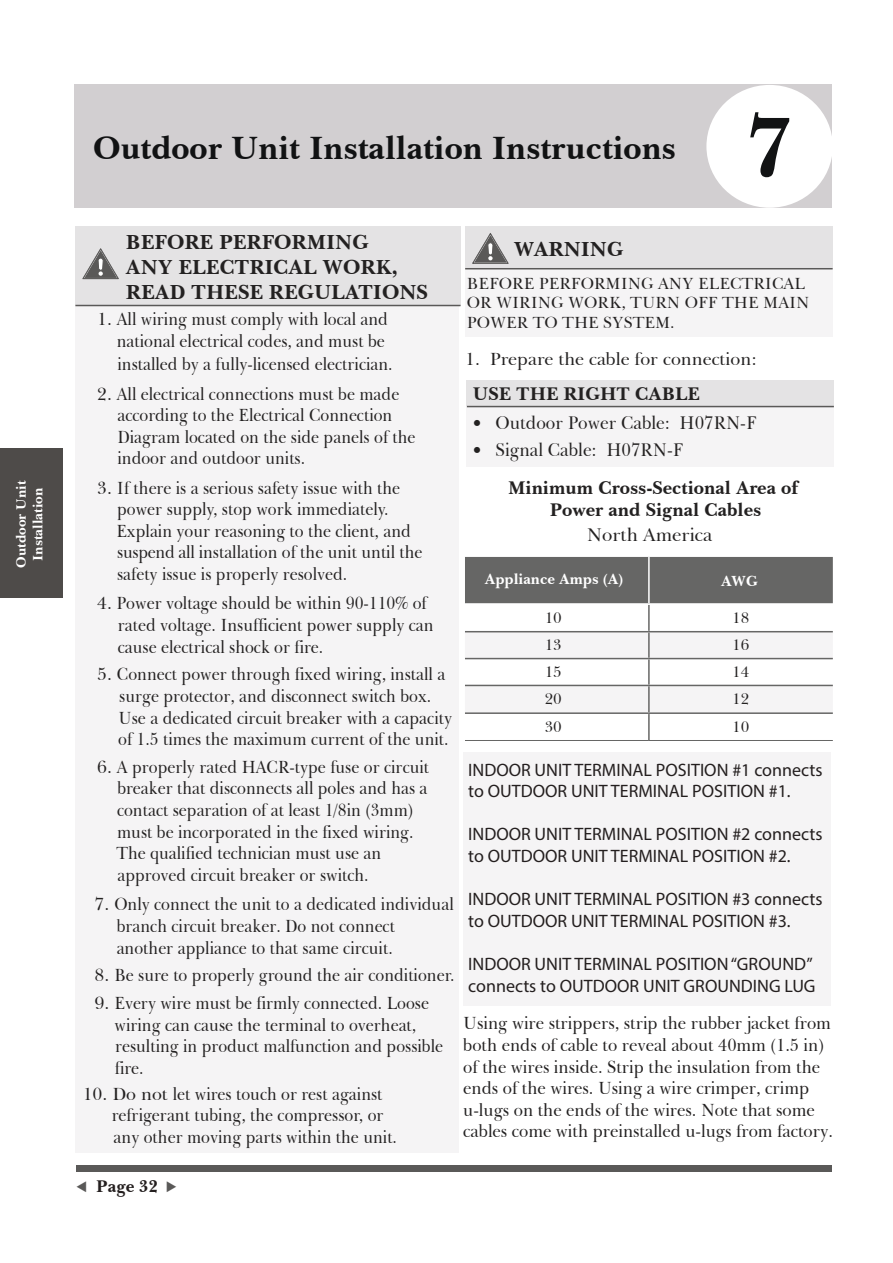
<style>
.page{position:relative;width:893px;height:1263px;background:#fff}
.page>*{position:absolute;margin:0;border:0;box-sizing:border-box;transform-origin:0 0}
.t1{font:700 86.7px "Baskerville BT";color:#121314}
.t2{font:700 33px "Baskerville BT";color:#111213}
.t3{font:700 20.85px/24.9px "Baskerville BT";color:#232121}
.t4{font:700 18.75px/37.7px "Baskerville BT";color:#232121}
.t5{font:18.75px "Baskerville BT";color:#232121;scale:.92 1}
.t6{font:18.75px "Baskerville BT";color:#232121}
.t7{font:18px/21.6px "Baskerville BT";color:#232121}
.t8{font:18px/21.6px "Myriad Pro";color:#241f1f}
.t9{font:18px/21.6px "Baskerville BT";color:#232121;scale:.93 1}
.t10{font:700 17.4px "Baskerville BT";color:#241f1f}
.t11{font:16.5px/19.8px "Baskerville BT";color:#232121}
.t12{font:15.6px "Baskerville BT";color:#232121}
.t13{font:700 15px "Baskerville BT";color:#fff}
.t14{font:700 13.8px/16.6px "Baskerville BT";color:#fff;text-align:center}
.s1{font-family:"Frutiger";font-weight:300;font-size:17.4px}
.s2{font-weight:400}
</style>
<div class="page">
<div style="left:74px;top:84px;width:758px;height:124px;background:#d2cfd1"></div>
<div style="left:706px;top:85px;width:127px;height:123px;background:#fff;border-radius:50%"></div>
<div style="left:77px;top:1165px;width:755px;height:7px;background:#5a5958"></div>
<div style="left:0;top:448px;width:62px;height:149px;background:#4e4b49"></div>
<div style="left:75px;top:226px;width:385px;height:79px;background:#e4e3e4"></div>
<div style="left:75px;top:305px;width:384px;height:848px;background:#f5f4f5"></div>
<hr style="left:75px;top:305px;width:385px;height:1px;background:#5a5958">
<svg style="left:82px;top:248px;width:37px;height:31px"></svg>
<div style="left:465px;top:226px;width:368px;height:43px;background:#e4e3e4"></div>
<div style="left:465px;top:269px;width:368px;height:68px;background:#f5f4f5"></div>
<hr style="left:465px;top:268px;width:368px;height:1px;background:#5a5958">
<svg style="left:472px;top:233px;width:37px;height:31px"></svg>
<div style="left:466px;top:380px;width:368px;height:27px;background:#e4e3e4"></div>
<div style="left:466px;top:407px;width:368px;height:60px;background:#f5f4f5"></div>
<hr style="left:467px;top:406px;width:367px;height:1px;background:#5a5958">
<div style="left:465px;top:557px;width:368px;height:46px;background:#666665"></div>
<svg style="left:465px;top:632px;width:368px;height:80px"></svg>
<hr style="left:648px;top:605px;width:2px;height:26px;background:#666665">
<hr style="left:465px;top:631px;width:184px;height:1px;background:#666665">
<hr style="left:649px;top:631px;width:184px;height:1px;background:#666665">
<hr style="left:648px;top:632px;width:2px;height:26px;background:#666665">
<hr style="left:465px;top:658px;width:184px;height:1px;background:#666665">
<hr style="left:649px;top:658px;width:184px;height:1px;background:#666665">
<hr style="left:648px;top:659px;width:2px;height:25px;background:#666665">
<hr style="left:465px;top:685px;width:184px;height:1px;background:#666665">
<hr style="left:649px;top:685px;width:184px;height:1px;background:#666665">
<hr style="left:648px;top:686px;width:2px;height:26px;background:#666665">
<hr style="left:465px;top:712px;width:184px;height:2px;background:#666665">
<hr style="left:649px;top:712px;width:184px;height:2px;background:#666665">
<hr style="left:648px;top:714px;width:2px;height:26px;background:#666665">
<hr style="left:465px;top:740px;width:184px;height:1px;background:#666665">
<hr style="left:649px;top:740px;width:184px;height:1px;background:#666665">
<hr style="left:648px;top:557px;width:2px;height:46px;background:#fff">
<div style="left:463px;top:752px;width:368px;height:254px;background:#f5f4f5"></div>
<p class="t14" style="left:13px;top:568px;width:88px;rotate:-90deg">Outdoor Unit<br>Installation</p>
<h2 class="t2" style="left:93px;top:127px;width:584px">Outdoor Unit Installation Instructions</h2>
<h1 class="t1" style="left:746px;top:93px;width:49px">7</h1>
<p class="t3" style="left:126px;top:229px;width:303px">BEFORE PERFORMING<br>ANY ELECTRICAL WORK,<br>READ THESE REGULATIONS</p>
<p class="t7" style="left:117px;top:308px;width:277px;line-height:22px;text-indent:-19px">1. All wiring must comply with local and national electrical codes, and must be installed by a fully-licensed electrician.</p>
<p class="t7" style="left:117px;top:383px;width:300px;text-indent:-20px">2. All electrical connections must be made according to the Electrical Connection Diagram located on the side panels of the indoor and outdoor units.</p>
<p class="t7" style="left:116px;top:477px;width:308px;text-indent:-19px">3. If there is a serious safety issue with the power supply, stop work immediately.<br>Explain your reasoning to the client, and suspend all installation of the unit until the safety issue is properly resolved.</p>
<p class="t7" style="left:118px;top:592px;width:317px;text-indent:-21px">4. Power voltage should be within 90-110% of rated voltage. Insufficient power supply can cause electrical shock or fire.</p>
<p class="t7" style="left:118px;top:663px;width:335px;text-indent:-21px">5. Connect power through fixed wiring, install a surge protector, and disconnect switch box.<br>Use a dedicated circuit breaker with a capacity of 1.5 times the maximum current of the unit.</p>
<p class="t7" style="left:116px;top:756px;width:314px;text-indent:-19px">6. A properly rated HACR-type fuse or circuit breaker that disconnects all poles and has a contact separation of at least 1/8in (3mm) must be incorporated in the fixed wiring.<br>The qualified technician must use an approved circuit breaker or switch.</p>
<p class="t7" style="left:117px;top:893px;width:339px;text-indent:-22px">7. Only connect the unit to a dedicated individual branch circuit breaker. Do not connect another appliance to that same circuit.</p>
<p class="t7" style="left:95px;top:964px;width:361px">8. Be sure to properly ground the air conditioner.</p>
<p class="t7" style="left:114px;top:992px;width:330px;text-indent:-20px">9. Every wire must be firmly connected. Loose wiring can cause the terminal to overheat, resulting in product malfunction and possible fire.</p>
<p class="t7" style="left:112px;top:1083px;width:287px;text-indent:-29px">10. Do not let wires touch or rest against refrigerant tubing, the compressor, or any other moving parts within the unit.</p>
<p class="t3" style="left:514px;top:237px;width:111px">WARNING</p>
<p class="t11" style="left:467px;top:273px;width:344px">BEFORE PERFORMING ANY ELECTRICAL<br>OR WIRING WORK, TURN OFF THE MAIN<br>POWER TO THE SYSTEM.</p>
<p class="t7" style="left:465px;top:348px;width:293px">1. Prepare the cable for connection:</p>
<p class="t4" style="left:473px;top:374px;width:228px">USE THE RIGHT CABLE</p>
<p class="t5" style="left:473px;top:411px;width:310px"><span class="s1">•</span> Outdoor Power Cable: H07RN-F</p>
<p class="t4" style="left:508px;top:431px;width:291px;text-indent:-35px"><span class="s1">•</span> <span class="s2">Signal Cable: H07RN-F<br></span>Minimum Cross-Sectional Area of</p>
<p class="t4" style="left:550px;top:491px;width:213px">Power and Signal Cables</p>
<p class="t6" style="left:587px;top:523px;width:127px">North America</p>
<p class="t13" style="left:485px;top:570px;width:140px">Appliance Amps (A)</p>
<p class="t13" style="left:721px;top:572px;width:38px">AWG</p>
<p class="t12" style="left:545px;top:608px;width:19px">10</p>
<p class="t12" style="left:732px;top:608px;width:19px">18</p>
<p class="t12" style="left:545px;top:635px;width:19px">13</p>
<p class="t12" style="left:732px;top:635px;width:19px">16</p>
<p class="t12" style="left:545px;top:662px;width:19px">15</p>
<p class="t12" style="left:732px;top:662px;width:19px">14</p>
<p class="t12" style="left:545px;top:689px;width:19px">20</p>
<p class="t12" style="left:732px;top:689px;width:19px">12</p>
<p class="t12" style="left:545px;top:717px;width:19px">30</p>
<p class="t12" style="left:732px;top:717px;width:19px">10</p>
<p class="t8" style="left:468px;top:758px;width:356px">INDOOR UNIT TERMINAL POSITION #1 connects to OUTDOOR UNIT TERMINAL POSITION #1.</p>
<p class="t8" style="left:468px;top:823px;width:356px">INDOOR UNIT TERMINAL POSITION #2 connects to OUTDOOR UNIT TERMINAL POSITION #2.</p>
<p class="t8" style="left:468px;top:888px;width:356px">INDOOR UNIT TERMINAL POSITION #3 connects to OUTDOOR UNIT TERMINAL POSITION #3.</p>
<p class="t8" style="left:468px;top:953px;width:349px">INDOOR UNIT TERMINAL POSITION “GROUND” connects to OUTDOOR UNIT GROUNDING LUG</p>
<p class="t9" style="left:463px;top:1012px;width:399px">Using wire strippers, strip the rubber jacket from both ends of cable to reveal about 40mm (1.5 in) of the wires inside. Strip the insulation from the ends of the wires. Using a wire crimper, crimp u-lugs on the ends of the wires. Note that some cables come with preinstalled u-lugs from factory.</p>
<p class="t10" style="left:96px;top:1175px;width:64px">Page 32</p>
</div>
